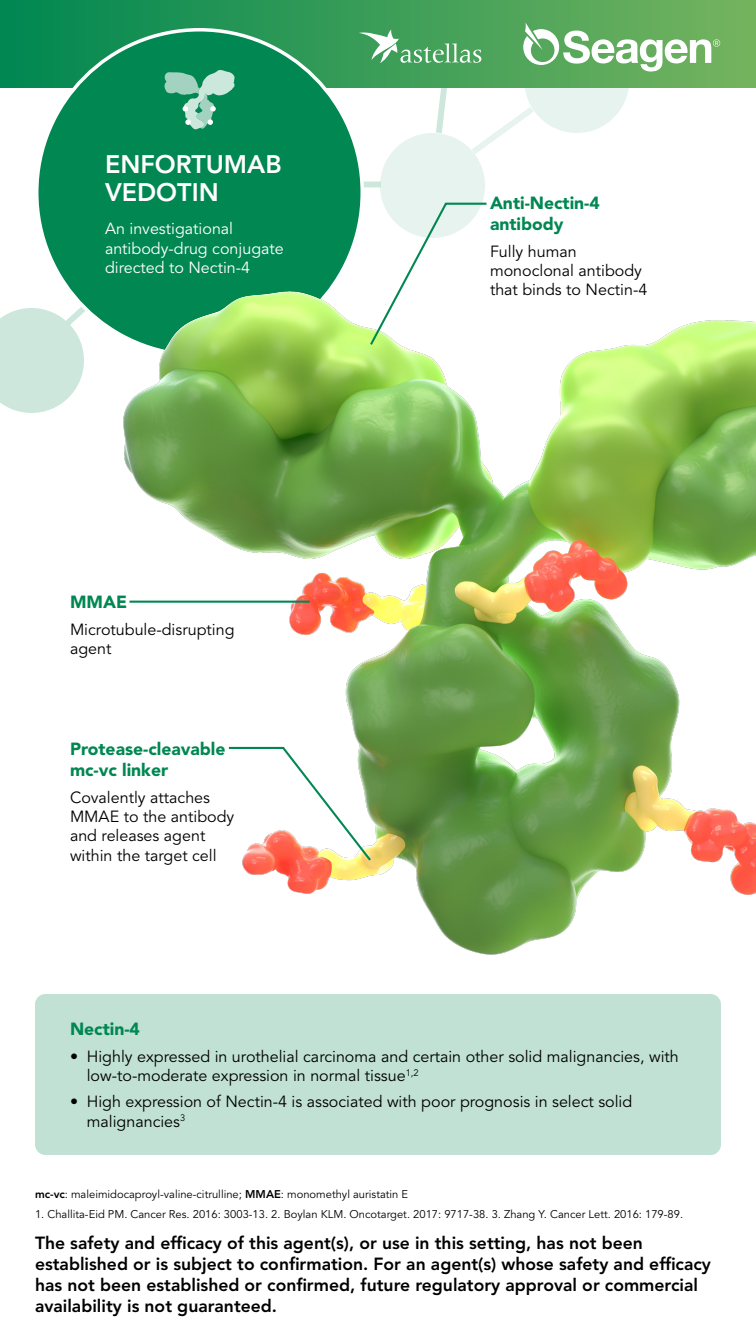
<style>
.page{position:relative;width:756px;height:1344px;background:#fff}
.page>*{position:absolute;margin:0;border:0;box-sizing:border-box;transform-origin:0 0}
.t1{font:800 25.2px/28px "Avenir LT Std";color:#fff}
.t2{font:800 17.5px/21px "Avenir LT Std";color:#000}
.t3{font:900 17.5px/21px "Avenir LT Pro";color:#008752}
.t4{font:16.1px/19.3px "Avenir LT Std";color:#000}
.t5{font:16.1px/19.3px "Avenir LT Std";color:#fff}
.t6{font:11.2px "Avenir LT Std";color:#000}
.s1{font-weight:800}
</style>
<div class="page">
<svg style="left:472px;top:107px;width:62px;height:47px"></svg>
<svg style="left:436px;top:88px;width:11px;height:46px"></svg>
<div style="left:380px;top:133px;width:105px;height:105px;background:#e6f3ee;border-radius:50%"></div>
<div style="left:0;top:308px;width:56px;height:105px;background:#cde7dd"></div>
<div style="left:524px;top:28px;width:105px;height:105px;background:#e6f3ee;border-radius:50%"></div>
<div style="left:0;top:0;width:756px;height:88px;background:linear-gradient(to right,#098c59,#74b25d)"></div>
<svg style="left:523px;top:23px;width:197px;height:49px"></svg>
<svg style="left:359px;top:30px;width:122px;height:33px;background:#66b279"></svg>
<div style="left:37px;top:30px;width:325px;height:325px;background:#008752;border-radius:50%"></div>
<svg style="left:164px;top:70px;width:70px;height:59px"></svg>
<div style="left:35px;top:994px;width:686px;height:161px;background:#c0e1d4;border-radius:10px"></div>
<img style="left:56px;top:168px;width:700px;height:835px">
<hr style="left:130px;top:601px;width:180px;height:2px;background:#008752">
<svg style="left:227px;top:746px;width:146px;height:117px"></svg>
<svg style="left:368px;top:202px;width:121px;height:145px"></svg>
<h1 class="t1" style="left:105px;top:150px;width:178px">ENFORTUMAB<br>VEDOTIN</h1>
<p class="t5" style="left:105px;top:220px;width:180px">An investigational antibody-drug conjugate directed to Nectin-4</p>
<p class="t3" style="left:70px;top:592px;width:59px">MMAE</p>
<p class="t4" style="left:70px;top:620px;width:166px">Microtubule-disrupting agent</p>
<p class="t3" style="left:70px;top:739px;width:157px">Protease-cleavable mc-vc linker</p>
<p class="t4" style="left:70px;top:788px;width:166px">Covalently attaches<br>MMAE to the antibody and releases agent within the target cell</p>
<p class="t3" style="left:490px;top:193px;width:111px">Anti-Nectin-4 antibody</p>
<p class="t4" style="left:490px;top:242px;width:159px">Fully human monoclonal antibody that binds to Nectin-4</p>
<p class="t3" style="left:70px;top:1019px;width:71px">Nectin-4</p>
<p class="t4" style="left:87px;top:1047px;width:594px;text-indent:-17px">• Highly expressed in urothelial carcinoma and certain other solid malignancies, with low-to-moderate expression in normal tissue<sup>1,2</sup></p>
<p class="t4" style="left:87px;top:1092px;width:547px;text-indent:-17px">• High expression of Nectin-4 is associated with poor prognosis in select solid malignancies<sup>3</sup></p>
<p class="t6" style="left:35px;top:1187px;width:375px"><span class="s1">mc-vc</span>: maleimidocaproyl-valine-citrulline; <span class="s1">MMAE</span>: monomethyl auristatin E</p>
<p class="t6" style="left:35px;top:1208px;width:650px">1. Challita-Eid PM. Cancer Res. 2016: 3003-13. 2. Boylan KLM. Oncotarget. 2017: 9717-38. 3. Zhang Y. Cancer Lett. 2016: 179-89.</p>
<p class="t2" style="left:35px;top:1232px;width:677px">The safety and efficacy of this agent(s), or use in this setting, has not been established or is subject to confirmation. For an agent(s) whose safety and efficacy has not been established or confirmed, future regulatory approval or commercial availability is not guaranteed.</p>
</div>
